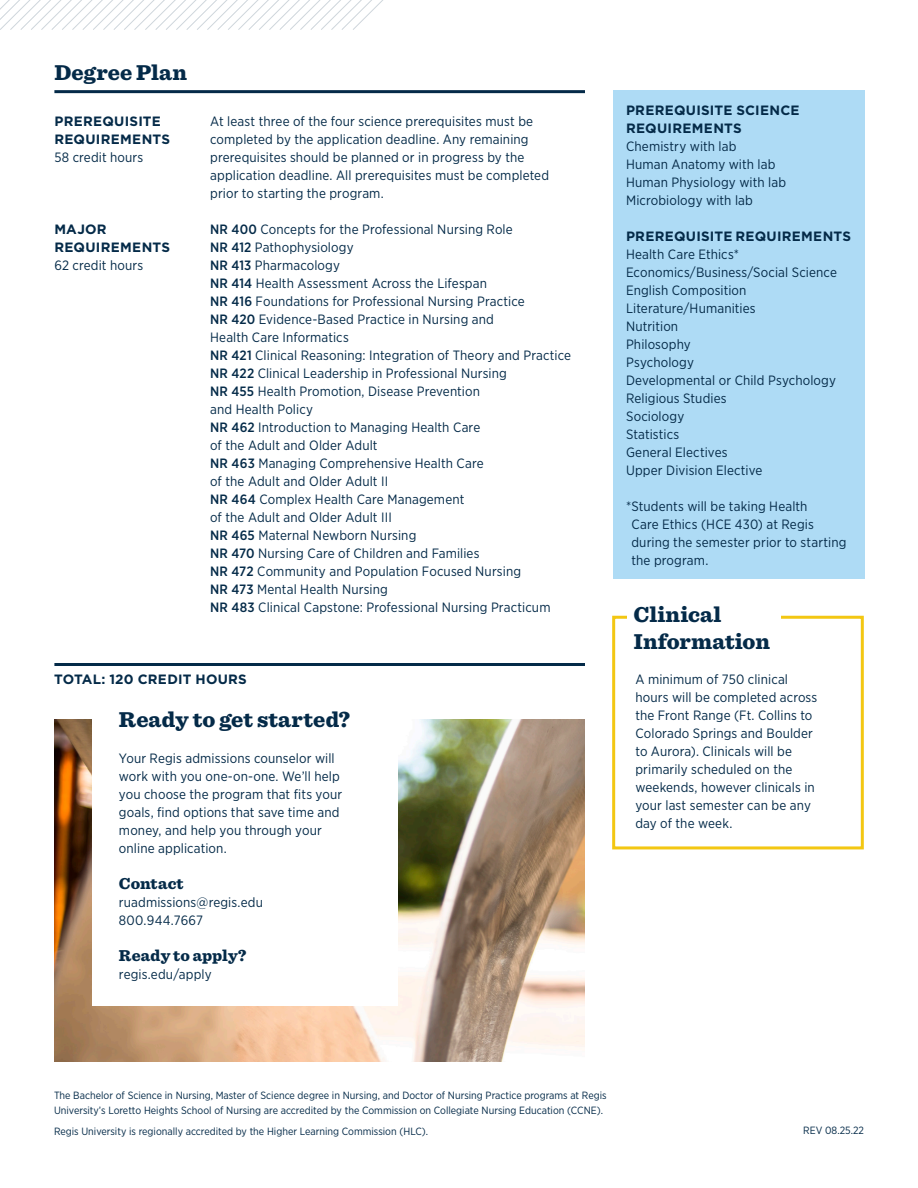
<style>
.page{position:relative;width:918px;height:1188px;background:#fff}
.page>*{position:absolute;margin:0;border:0;box-sizing:border-box;transform-origin:0 0}
.t1{font:900 22.5px/27px "Sentinel";color:#042a48}
.t2{font:900 16.5px "Sentinel";letter-spacing:.005em;color:#042a48}
.t3{font:13.5px/18px "Gotham Narrow";letter-spacing:.01em;color:#042a48}
.t4{font:700 13.5px/18px "Gotham";letter-spacing:.02em;color:#042a48}
.Accreditation{font:10.5px/15px "Gotham Narrow";color:#042a48}
.s1{font-weight:500}
</style>
<div class="page">
<svg style="left:0;top:0;width:383px;height:30px"></svg>
<hr style="left:54px;top:90px;width:531px;height:3px;background:#042a48">
<hr style="left:54px;top:663px;width:531px;height:3px;background:#042a48">
<div style="left:612px;top:616px;width:252px;height:233px;border:3px solid #f3c712"></div>
<div style="left:627px;top:597px;width:154px;height:59px;background:#fff"></div>
<img style="left:54px;top:720px;width:530px;height:342px">
<div style="left:92px;top:702px;width:306px;height:304px;background:#fff"></div>
<div style="left:613px;top:90px;width:252px;height:488px;background:#aedbf5"></div>
<p class="t1" style="left:54px;top:58px;width:134px">Degree Plan</p>
<p class="t4" style="left:54px;top:112px;width:117px">PREREQUISITE<br>REQUIREMENTS</p>
<p class="t3" style="left:54px;top:148px;width:90px">58 credit hours</p>
<p class="t4" style="left:54px;top:220px;width:117px">MAJOR<br>REQUIREMENTS</p>
<p class="t3" style="left:54px;top:256px;width:90px">62 credit hours</p>
<p class="t3" style="left:210px;top:112px;width:340px">At least three of the four science prerequisites must be completed by the application deadline. Any remaining prerequisites should be planned or in progress by the application deadline. All prerequisites must be completed prior to starting the program.</p>
<p class="t3" style="left:210px;top:220px;width:304px"><span class="s1">NR 400</span> Concepts for the Professional Nursing Role</p>
<p class="t3" style="left:210px;top:238px;width:145px"><span class="s1">NR 412</span> Pathophysiology</p>
<p class="t3" style="left:210px;top:256px;width:131px"><span class="s1">NR 413</span> Pharmacology</p>
<p class="t3" style="left:210px;top:274px;width:278px"><span class="s1">NR 414</span> Health Assessment Across the Lifespan</p>
<p class="t3" style="left:210px;top:292px;width:316px"><span class="s1">NR 416</span> Foundations for Professional Nursing Practice</p>
<p class="t3" style="left:210px;top:310px;width:285px"><span class="s1">NR 420</span> Evidence-Based Practice in Nursing and<br>Health Care Informatics</p>
<p class="t3" style="left:210px;top:346px;width:362px"><span class="s1">NR 421</span> Clinical Reasoning: Integration of Theory and Practice</p>
<p class="t3" style="left:210px;top:364px;width:298px"><span class="s1">NR 422</span> Clinical Leadership in Professional Nursing</p>
<p class="t3" style="left:210px;top:382px;width:271px"><span class="s1">NR 455</span> Health Promotion, Disease Prevention and Health Policy</p>
<p class="t3" style="left:210px;top:418px;width:272px"><span class="s1">NR 462</span> Introduction to Managing Health Care of the Adult and Older Adult</p>
<p class="t3" style="left:210px;top:454px;width:275px"><span class="s1">NR 463</span> Managing Comprehensive Health Care of the Adult and Older Adult II</p>
<p class="t3" style="left:210px;top:490px;width:256px"><span class="s1">NR 464</span> Complex Health Care Management of the Adult and Older Adult III</p>
<p class="t3" style="left:210px;top:526px;width:208px"><span class="s1">NR 465</span> Maternal Newborn Nursing</p>
<p class="t3" style="left:210px;top:544px;width:271px"><span class="s1">NR 470</span> Nursing Care of Children and Families</p>
<p class="t3" style="left:210px;top:562px;width:312px"><span class="s1">NR 472</span> Community and Population Focused Nursing</p>
<p class="t3" style="left:210px;top:580px;width:179px"><span class="s1">NR 473</span> Mental Health Nursing</p>
<p class="t3" style="left:210px;top:598px;width:342px"><span class="s1">NR 483</span> Clinical Capstone: Professional Nursing Practicum</p>
<p class="t4" style="left:626px;top:101px;width:175px">PREREQUISITE SCIENCE</p>
<p class="t4" style="left:626px;top:119px;width:117px">REQUIREMENTS</p>
<p class="t3" style="left:626px;top:137px;width:112px">Chemistry with lab</p>
<p class="t3" style="left:626px;top:155px;width:151px">Human Anatomy with lab</p>
<p class="t3" style="left:626px;top:173px;width:161px">Human Physiology with lab</p>
<p class="t3" style="left:626px;top:191px;width:128px">Microbiology with lab</p>
<p class="t4" style="left:626px;top:227px;width:227px">PREREQUISITE REQUIREMENTS</p>
<p class="t3" style="left:626px;top:245px;width:115px">Health Care Ethics*</p>
<p class="t3" style="left:626px;top:263px;width:212px">Economics/Business/Social Science</p>
<p class="t3" style="left:626px;top:281px;width:122px">English Composition</p>
<p class="t3" style="left:626px;top:299px;width:131px">Literature/Humanities</p>
<p class="t3" style="left:626px;top:317px;width:54px">Nutrition</p>
<p class="t3" style="left:626px;top:335px;width:66px">Philosophy</p>
<p class="t3" style="left:626px;top:353px;width:69px">Psychology</p>
<p class="t3" style="left:626px;top:371px;width:211px">Developmental or Child Psychology</p>
<p class="t3" style="left:626px;top:389px;width:102px">Religious Studies</p>
<p class="t3" style="left:626px;top:407px;width:60px">Sociology</p>
<p class="t3" style="left:626px;top:425px;width:55px">Statistics</p>
<p class="t3" style="left:626px;top:443px;width:103px">General Electives</p>
<p class="t3" style="left:626px;top:461px;width:138px">Upper Division Elective</p>
<p class="t3" style="left:631px;top:497px;width:217px;text-indent:-5px">*Students will be taking Health<br>Care Ethics (HCE 430) at Regis during the semester prior to starting the program.</p>
<p class="t1" style="left:634px;top:600px;width:138px">Clinical<br>Information</p>
<p class="t4" style="left:54px;top:670px;width:194px">TOTAL: 120 CREDIT HOURS</p>
<p class="t3" style="left:635px;top:670px;width:183px">A minimum of 750 clinical hours will be completed across the Front Range (Ft. Collins to<br>Colorado Springs and Boulder to Aurora). Clinicals will be primarily scheduled on the weekends, however clinicals in your last semester can be any day of the week.</p>
<p class="t1" style="left:119px;top:705px;width:233px">Ready to get started?</p>
<p class="t3" style="left:119px;top:749px;width:225px">Your Regis admissions counselor will work with you one-on-one. We’ll help you choose the program that fits your goals, find options that save time and money, and help you through your online application.</p>
<p class="t2" style="left:119px;top:870px;width:66px">Contact</p>
<p class="t3" style="left:119px;top:893px;width:145px">ruadmissions@regis.edu</p>
<p class="t3" style="left:119px;top:911px;width:86px">800.944.7667</p>
<p class="t2" style="left:119px;top:942px;width:129px">Ready to apply?</p>
<p class="t3" style="left:119px;top:965px;width:94px">regis.edu/apply</p>
<p class="Accreditation" style="left:54px;top:1088px;width:554px">The Bachelor of Science in Nursing, Master of Science degree in Nursing, and Doctor of Nursing Practice programs at Regis<br>University’s Loretto Heights School of Nursing are accredited by the Commission on Collegiate Nursing Education (CCNE).</p>
<p class="Accreditation" style="left:54px;top:1123px;width:376px">Regis University is regionally accredited by the Higher Learning Commission (HLC).</p>
<p class="Accreditation" style="left:803px;top:1123px;width:62px">REV 08.25.22</p>
</div>
